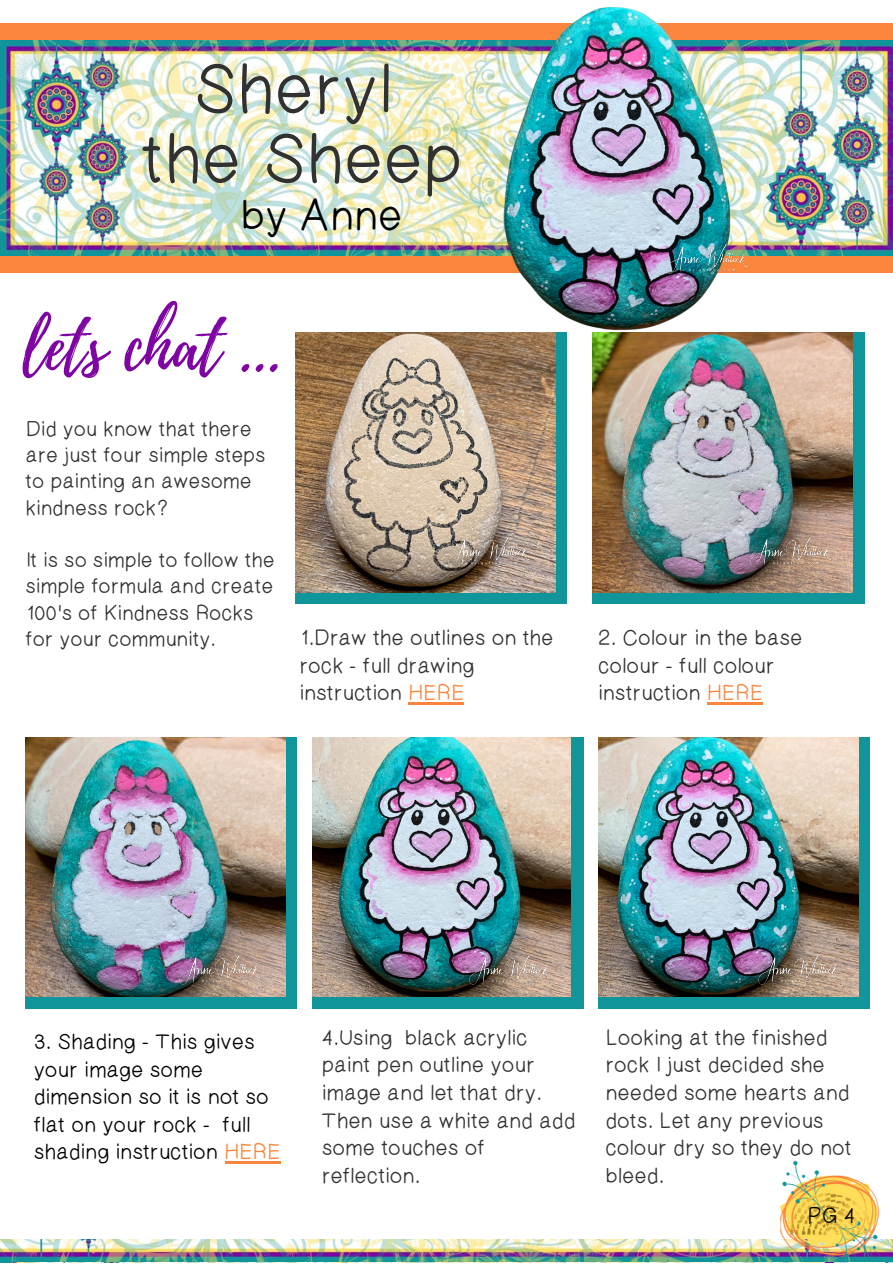
<style>
.page{position:relative;width:893px;height:1264px;background:#fff}
.page>*{position:absolute;margin:0;border:0;box-sizing:border-box;transform-origin:0 0}
.t1{font:67.5px/69.8px "sharpie";color:#323131;text-align:center}
.t2{font:64.5px "Playlist Script";color:#7e04a3}
.t3{font:42px "sharpie";color:#000}
.t4{font:21px/27.6px "sharpie";color:#323131}
.t5{font:21px/27.6px "sharpie";color:#000}
.t6{font:20.25px/26.2px "sharpie";color:#323131}
.s1{color:#fa853c}
</style>
<div class="page">
<div style="left:0;top:24px;width:892px;height:249px;background:#fa853c"></div>
<img style="left:0;top:40px;width:892px;height:215px">
<img style="left:480px;top:7px;width:323px;height:324px">
<div style="left:296px;top:332px;width:270px;height:271px;background:#10959b"></div>
<img style="left:296px;top:332px;width:259px;height:260px">
<div style="left:592px;top:332px;width:272px;height:271px;background:#10959b"></div>
<img style="left:592px;top:332px;width:260px;height:260px">
<div style="left:26px;top:737px;width:271px;height:271px;background:#10959b"></div>
<img style="left:26px;top:737px;width:260px;height:259px">
<div style="left:312px;top:737px;width:271px;height:271px;background:#10959b"></div>
<img style="left:312px;top:737px;width:258px;height:259px">
<div style="left:598px;top:737px;width:271px;height:271px;background:#10959b"></div>
<img style="left:598px;top:737px;width:260px;height:259px">
<hr style="left:707px;top:702px;width:56px;height:2px;background:#fa853c">
<hr style="left:408px;top:702px;width:56px;height:2px;background:#fa853c">
<hr style="left:224px;top:1161px;width:56px;height:2px;background:#fa853c">
<img style="left:0;top:1239px;width:892px;height:23px">
<img style="left:780px;top:1160px;width:101px;height:102px">
<img style="left:6px;top:1262px;width:886px;height:1px">
<img style="left:667px;top:244px;width:81px;height:29px">
<img style="left:448px;top:537px;width:81px;height:30px">
<img style="left:179px;top:955px;width:81px;height:29px">
<img style="left:750px;top:537px;width:81px;height:30px">
<img style="left:469px;top:955px;width:81px;height:29px">
<img style="left:758px;top:955px;width:81px;height:29px">
<h1 class="t1" style="left:143px;top:53px;width:322px">Sheryl<br>the Sheep</h1>
<h3 class="t3" style="left:241px;top:189px;width:164px">by Anne</h3>
<h2 class="t2" style="left:23px;top:301px;width:260px">lets chat ...</h2>
<p class="t6" style="left:26px;top:415px;width:241px">Did you know that there are just four simple steps to painting an awesome kindness rock?</p>
<p class="t6" style="left:26px;top:546px;width:250px">It is so simple to follow the simple formula and create<br>100's of Kindness Rocks for your community.</p>
<p class="t4" style="left:300px;top:623px;width:255px">1.Draw the outlines on the rock - full drawing instruction <span class="s1">HERE</span></p>
<p class="t4" style="left:598px;top:623px;width:206px">2. Colour in the base colour - full colour instruction <span class="s1">HERE</span></p>
<p class="t5" style="left:34px;top:1027px;width:248px">3. Shading - This gives your image some dimension so it is not so flat on your rock - full shading instruction <span class="s1">HERE</span></p>
<p class="t4" style="left:322px;top:1023px;width:255px">4.Using black acrylic paint pen outline your image and let that dry.<br>Then use a white and add some touches of reflection.</p>
<p class="t4" style="left:605px;top:1023px;width:248px">Looking at the finished rock I just decided she needed some hearts and dots. Let any previous colour dry so they do not bleed.</p>
<p class="t5" style="left:807px;top:1201px;width:49px">PG 4</p>
</div>
